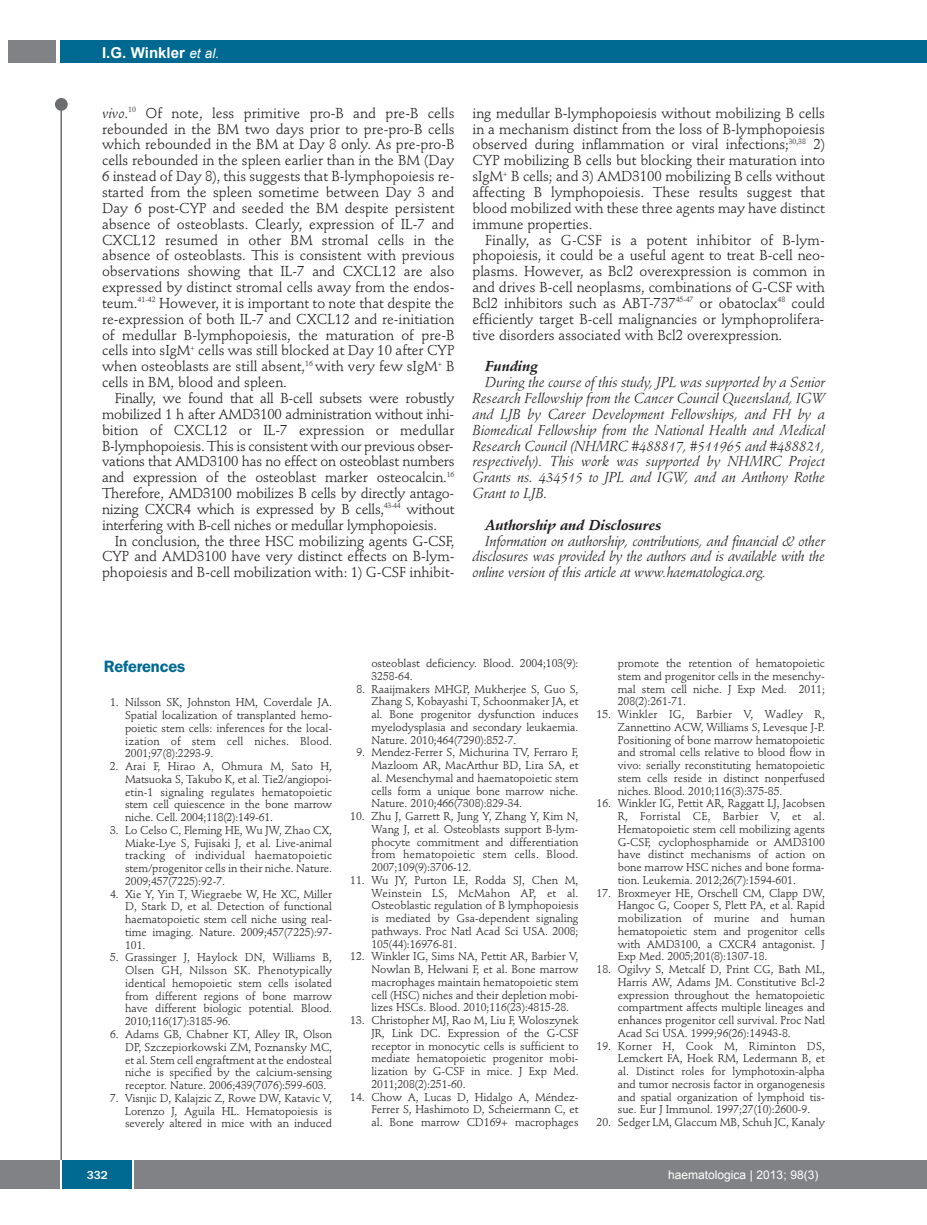
<style>
.page{position:relative;width:927px;height:1225px;background:#fff}
.page>*{position:absolute;margin:0;border:0;box-sizing:border-box;transform-origin:0 0}
.t1{font:600 16.5px "Franklin Gothic";letter-spacing:-.01em;color:#006991}
.t2{font:700 15px "Arial";color:#fff}
.t3{font:14.25px/15.9px "Stempel Schneidler";letter-spacing:-.005em;color:#231f20;text-align:justify}
.t4{font:italic 14.25px/15.9px "Stempel Schneidler";letter-spacing:-.01em;color:#231f20;text-align:justify}
.t5{font:italic 700 14.25px "Stempel Schneidler";letter-spacing:-.005em;color:#231f20}
.t6{font:12px "Arial";color:#fff}
.t7{font:500 12px "Franklin Gothic";color:#fff}
.t8{font:11.25px/12.8px "Stempel Schneidler";letter-spacing:-.005em;color:#231f20;text-align:justify}
.s1{font-weight:400;font-style:italic;font-size:13.5px}
.s2{font-style:italic}
</style>
<div class="page">
<div style="left:911px;top:40px;width:16px;height:22px;background:#006991"></div>
<div style="left:910px;top:1160px;width:17px;height:28px;background:#808285"></div>
<div style="left:55px;top:98px;width:13px;height:13px;background:#6c6d70;border-radius:50%"></div>
<hr style="left:60px;top:101px;width:2px;height:1061px;background:#6c6d70">
<div style="left:60px;top:40px;width:852px;height:22px;background:#006991"></div>
<div style="left:9px;top:40px;width:47px;height:22px;background:#808285"></div>
<div style="left:0;top:1160px;width:911px;height:28px;background:#808285"></div>
<div style="left:62px;top:1160px;width:71px;height:28px;background:#006991"></div>
<hr style="left:60px;top:1160px;width:2px;height:28px;background:#fff">
<svg style="left:133px;top:1160px;width:1px;height:28px"></svg>
<h2 class="t2" style="left:102px;top:44px;width:119px">I.G. Winkler <span class="s1">et al.</span></h2>
<p class="t3" style="left:102px;top:106px;width:354px"><span class="s2">vivo</span>.<sup>10</sup> Of note, less primitive pro-B and pre-B cells rebounded in the BM two days prior to pre-pro-B cells which rebounded in the BM at Day 8 only. As pre-pro-B cells rebounded in the spleen earlier than in the BM (Day 6 instead of Day 8), this suggests that B-lymphopoiesis re&shy;started from the spleen sometime between Day 3 and Day 6 post-CYP and seeded the BM despite persistent absence of osteoblasts. Clearly, expression of IL-7 and CXCL12 resumed in other BM stromal cells in the absence of osteoblasts. This is consistent with previous observations showing that IL-7 and CXCL12 are also expressed by distinct stromal cells away from the endos&shy;teum.<sup>41-42</sup> However, it is important to note that despite the re-expression of both IL-7 and CXCL12 and re-initiation of medullar B-lymphopoiesis, the maturation of pre-B cells into sIgM<sup>+</sup> cells was still blocked at Day 10 after CYP when osteoblasts are still absent,<sup>16</sup> with very few sIgM<sup>+</sup> B cells in BM, blood and spleen.</p>
<p class="t3" style="left:102px;top:391px;width:354px;text-indent:13px">Finally, we found that all B-cell subsets were robustly mobilized 1 h after AMD3100 administration without inhi&shy;bition of CXCL12 or IL-7 expression or medullar B-lymphopoiesis. This is consistent with our previous obser&shy;vations that AMD3100 has no effect on osteoblast numbers and expression of the osteoblast marker osteocalcin.<sup>16<br></sup>Therefore, AMD3100 mobilizes B cells by directly antago&shy;nizing CXCR4 which is expressed by B cells,<sup>43-44</sup> without interfering with B-cell niches or medullar lymphopoiesis.</p>
<p class="t3" style="left:102px;top:534px;width:354px;text-indent:13px">In conclusion, the three HSC mobilizing agents G-CSF, CYP and AMD3100 have very distinct effects on B-lym&shy;phopoiesis and B-cell mobilization with: 1) G-CSF inhibit-</p>
<p class="t3" style="left:472px;top:106px;width:354px">ing medullar B-lymphopoiesis without mobilizing B cells in a mechanism distinct from the loss of B-lymphopoiesis observed during inflammation or viral infections;<sup>30,38</sup> 2)<br>CYP mobilizing B cells but blocking their maturation into sIgM<sup>+</sup> B cells; and 3) AMD3100 mobilizing B cells without affecting B lymphopoiesis. These results suggest that blood mobilized with these three agents may have distinct immune properties.</p>
<p class="t3" style="left:472px;top:233px;width:354px;text-indent:13px">Finally, as G-CSF is a potent inhibitor of B-lym&shy;phopoiesis, it could be a useful agent to treat B-cell neo&shy;plasms. However, as Bcl2 overexpression is common in and drives B-cell neoplasms, combinations of G-CSF with Bcl2 inhibitors such as ABT-737<sup>45-47</sup> or obatoclax<sup>48</sup> could efficiently target B-cell malignancies or lymphoprolifera&shy;tive disorders associated with Bcl2 overexpression.</p>
<p class="t5" style="left:485px;top:360px;width:54px">Funding</p>
<p class="t4" style="left:472px;top:376px;width:354px;text-indent:13px">During the course of this study, JPL was supported by a Senior Research Fellowship from the Cancer Council Queensland, IGW and LJB by Career Development Fellowships, and FH by a Biomedical Fellowship from the National Health and Medical Research Council (NHMRC #488817, #511965 and #488821, respectively). This work was supported by NHMRC Project Grants ns. 434515 to JPL and IGW, and an Anthony Rothe Grant to LJB.</p>
<p class="t5" style="left:485px;top:519px;width:178px">Authorship and Disclosures</p>
<p class="t4" style="left:472px;top:534px;width:354px;text-indent:13px">Information on authorship, contributions, and financial &amp; other disclosures was provided by the authors and is available with the online version of this article at www.haematologica.org.</p>
<h1 class="t1" style="left:104px;top:661px;width:83px">References</h1>
<p class="t8" style="left:125px;top:697px;width:209px;text-indent:-15px">1. Nilsson SK, Johnston HM, Coverdale JA.<br>Spatial localization of transplanted hemo&shy;poietic stem cells: inferences for the local&shy;ization of stem cell niches. Blood.<br>2001;97(8):2293-9.</p>
<p class="t8" style="left:125px;top:761px;width:209px;text-indent:-15px">2. Arai F, Hirao A, Ohmura M, Sato H, Matsuoka S, Takubo K, et al. Tie2/angiopoi&shy;etin-1 signaling regulates hematopoietic stem cell quiescence in the bone marrow niche. Cell. 2004;118(2):149-61.</p>
<p class="t8" style="left:125px;top:825px;width:209px;text-indent:-15px">3. Lo Celso C, Fleming HE, Wu JW, Zhao CX, Miake-Lye S, Fujisaki J, et al. Live-animal tracking of individual haematopoietic stem/progenitor cells in their niche. Nature.<br>2009;457(7225):92-7.</p>
<p class="t8" style="left:125px;top:888px;width:209px;text-indent:-15px">4. Xie Y, Yin T, Wiegraebe W, He XC, Miller D, Stark D, et al. Detection of functional haematopoietic stem cell niche using real&shy;time imaging. Nature. 2009;457(7225):97- 101.</p>
<p class="t8" style="left:125px;top:952px;width:209px;text-indent:-15px">5. Grassinger J, Haylock DN, Williams B, Olsen GH, Nilsson SK. Phenotypically identical hemopoietic stem cells isolated from different regions of bone marrow have different biologic potential. Blood.<br>2010;116(17):3185-96.</p>
<p class="t8" style="left:125px;top:1028px;width:209px;text-indent:-15px">6. Adams GB, Chabner KT, Alley IR, Olson DP, Szczepiorkowski ZM, Poznansky MC, et al. Stem cell engraftment at the endosteal niche is specified by the calcium-sensing receptor. Nature. 2006;439(7076):599-603.</p>
<p class="t8" style="left:125px;top:1092px;width:209px;text-indent:-15px">7. Visnjic D, Kalajzic Z, Rowe DW, Katavic V, Lorenzo J, Aguila HL. Hematopoiesis is severely altered in mice with an induced</p>
<p class="t8" style="left:371px;top:658px;width:209px">osteoblast deficiency. Blood. 2004;103(9):<br>3258-64.</p>
<p class="t8" style="left:371px;top:683px;width:209px;text-indent:-15px">8. Raaijmakers MHGP, Mukherjee S, Guo S, Zhang S, Kobayashi T, Schoonmaker JA, et al. Bone progenitor dysfunction induces myelodysplasia and secondary leukaemia.<br>Nature. 2010;464(7290):852-7.</p>
<p class="t8" style="left:371px;top:747px;width:209px;text-indent:-15px">9. Mendez-Ferrer S, Michurina TV, Ferraro F, Mazloom AR, MacArthur BD, Lira SA, et al. Mesenchymal and haematopoietic stem cells form a unique bone marrow niche.<br>Nature. 2010;466(7308):829-34.</p>
<p class="t8" style="left:371px;top:811px;width:209px;text-indent:-21px">10. Zhu J, Garrett R, Jung Y, Zhang Y, Kim N, Wang J, et al. Osteoblasts support B-lym&shy;phocyte commitment and differentiation from hematopoietic stem cells. Blood.<br>2007;109(9):3706-12.</p>
<p class="t8" style="left:371px;top:874px;width:209px;text-indent:-21px">11. Wu JY, Purton LE, Rodda SJ, Chen M, Weinstein LS, McMahon AP, et al.<br>Osteoblastic regulation of B lymphopoiesis is mediated by Gsa-dependent signaling pathways. Proc Natl Acad Sci USA. 2008; 105(44):16976-81.</p>
<p class="t8" style="left:371px;top:951px;width:209px;text-indent:-21px">12. Winkler IG, Sims NA, Pettit AR, Barbier V, Nowlan B, Helwani F, et al. Bone marrow macrophages maintain hematopoietic stem cell (HSC) niches and their depletion mobi&shy;lizes HSCs. Blood. 2010;116(23):4815-28.</p>
<p class="t8" style="left:371px;top:1015px;width:209px;text-indent:-21px">13. Christopher MJ, Rao M, Liu F, Woloszynek JR, Link DC. Expression of the G-CSF receptor in monocytic cells is sufficient to mediate hematopoietic progenitor mobi&shy;lization by G-CSF in mice. J Exp Med.<br>2011;208(2):251-60.</p>
<p class="t8" style="left:371px;top:1091px;width:209px;text-indent:-21px">14. Chow A, Lucas D, Hidalgo A, Méndez-Ferrer S, Hashimoto D, Scheiermann C, et al. Bone marrow CD169+ macrophages</p>
<p class="t8" style="left:618px;top:658px;width:209px">promote the retention of hematopoietic stem and progenitor cells in the mesenchy&shy;mal stem cell niche. J Exp Med. 2011; 208(2):261-71.</p>
<p class="t8" style="left:618px;top:709px;width:209px;text-indent:-21px">15. Winkler IG, Barbier V, Wadley R, Zannettino ACW, Williams S, Levesque J-P.<br>Positioning of bone marrow hematopoietic and stromal cells relative to blood flow in vivo: serially reconstituting hematopoietic stem cells reside in distinct nonperfused niches. Blood. 2010;116(3):375-85.</p>
<p class="t8" style="left:618px;top:798px;width:209px;text-indent:-21px">16. Winkler IG, Pettit AR, Raggatt LJ, Jacobsen R, Forristal CE, Barbier V, et al.<br>Hematopoietic stem cell mobilizing agents G-CSF, cyclophosphamide or AMD3100 have distinct mechanisms of action on bone marrow HSC niches and bone forma&shy;tion. Leukemia. 2012;26(7):1594-601.</p>
<p class="t8" style="left:618px;top:887px;width:209px;text-indent:-21px">17. Broxmeyer HE, Orschell CM, Clapp DW, Hangoc G, Cooper S, Plett PA, et al. Rapid mobilization of murine and human hematopoietic stem and progenitor cells with AMD3100, a CXCR4 antagonist. J Exp Med. 2005;201(8):1307-18.</p>
<p class="t8" style="left:618px;top:964px;width:209px;text-indent:-21px">18. Ogilvy S, Metcalf D, Print CG, Bath ML, Harris AW, Adams JM. Constitutive Bcl-2 expression throughout the hematopoietic compartment affects multiple lineages and enhances progenitor cell survival. Proc Natl Acad Sci USA. 1999;96(26):14943-8.</p>
<p class="t8" style="left:618px;top:1040px;width:209px;text-indent:-21px">19. Korner H, Cook M, Riminton DS, Lemckert FA, Hoek RM, Ledermann B, et al. Distinct roles for lymphotoxin-alpha and tumor necrosis factor in organogenesis and spatial organization of lymphoid tis&shy;sue. Eur J Immunol. 1997;27(10):2600-9.</p>
<p class="t8" style="left:597px;top:1117px;width:230px">20. Sedger LM, Glaccum MB, Schuh JC, Kanaly</p>
<p class="t7" style="left:87px;top:1171px;width:23px">332</p>
<p class="t6" style="left:668px;top:1168px;width:152px">haematologica | 2013; 98(3)</p>
</div>
